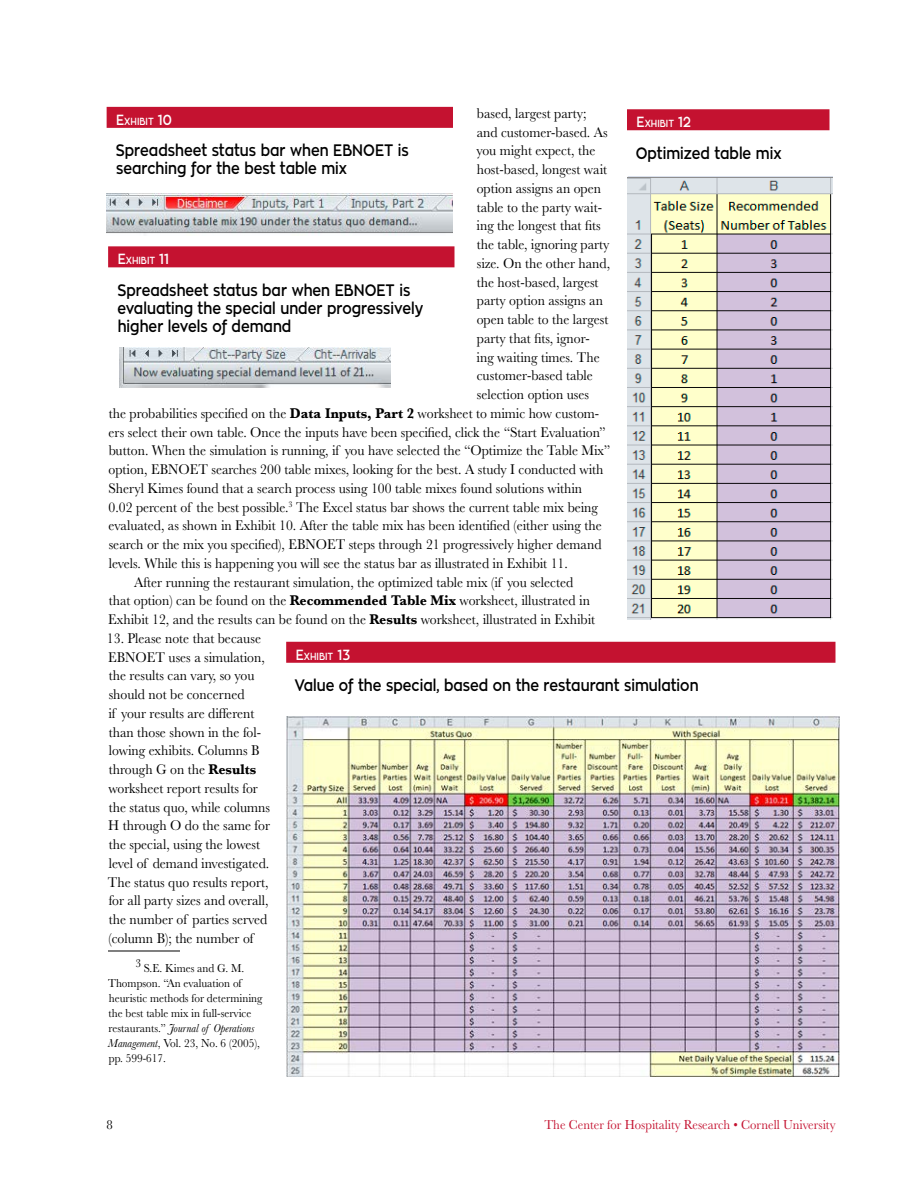
<style>
.page{position:relative;width:918px;height:1188px;background:#fff}
.page>*{position:absolute;margin:0;border:0;box-sizing:border-box;transform-origin:0 0}
.t1{font:600 16.5px/18px "Zona Pro";color:#000;scale:.85 1}
.t2{font:14.7px/18.8px "Baskerville MT Pro";color:#000;scale:.94 1}
.t3{font:13.5px "Baskerville MT Pro";color:#c41230;scale:.94 1}
.t4{font:13.5px "Baskerville MT Pro";color:#000;scale:.94 1}
.t5{font:12px/15px "Baskerville MT Pro";color:#000;scale:.94 1}
.t6{font:600 10.2px "Zona Pro";color:#fff;scale:.85 1}
.s1{font-size:14.7px}
.s2{font-weight:700}
.s3{font-style:italic}
</style>
<div class="page">
<hr style="left:108px;top:951px;width:72px;height:1px;background:#000">
<div style="left:107px;top:107px;width:346px;height:21px;background:#c41230"></div>
<img style="left:107px;top:194px;width:346px;height:41px">
<img style="left:119px;top:347px;width:272px;height:41px">
<div style="left:108px;top:246px;width:347px;height:21px;background:#c41230"></div>
<img style="left:627px;top:176px;width:206px;height:444px">
<div style="left:627px;top:109px;width:203px;height:21px;background:#c41230"></div>
<img style="left:286px;top:716px;width:553px;height:360px">
<div style="left:286px;top:642px;width:549px;height:21px;background:#c41230"></div>
<p class="t6" style="left:116px;top:115px;width:67px"><span class="s1">E</span>XHIBIT <span class="s1">10</span></p>
<p class="t1" style="left:116px;top:142px;width:346px">Spreadsheet status bar when EBNOET is searching for the best table mix</p>
<p class="t6" style="left:118px;top:254px;width:62px"><span class="s1">E</span>XHIBIT <span class="s1">11</span></p>
<p class="t1" style="left:117px;top:281px;width:362px">Spreadsheet status bar when EBNOET is evaluating the special under progressively higher levels of demand</p>
<p class="t2" style="left:476px;top:104px;width:144px">based, largest party; and customer-based. As you might expect, the host-based, longest wait option assigns an open table to the party wait&shy;ing the longest that fits the table, ignoring party size. On the other hand, the host-based, largest party option assigns an open table to the largest party that fits, ignor-<br>ing waiting times. The customer-based table selection option uses</p>
<p class="t6" style="left:637px;top:117px;width:65px"><span class="s1">E</span>XHIBIT <span class="s1">12</span></p>
<p class="t1" style="left:636px;top:144px;width:173px">Optimized table mix</p>
<p class="t2" style="left:109px;top:404px;width:523px">the probabilities specified on the <span class="s2">Data Inputs, Part 2</span> worksheet to mimic how custom-</p>
<p class="t2" style="left:109px;top:423px;width:531px">ers select their own table. Once the inputs have been specified, click the “Start Evaluation”</p>
<p class="t2" style="left:109px;top:441px;width:535px">button. When the simulation is running, if you have selected the “Optimize the Table Mix”</p>
<p class="t2" style="left:109px;top:460px;width:528px">option, EBNOET searches 200 table mixes, looking for the best. A study I conducted with</p>
<p class="t2" style="left:109px;top:479px;width:505px">Sheryl Kimes found that a search process using 100 table mixes found solutions within</p>
<p class="t2" style="left:109px;top:498px;width:522px">0.02 percent of the best possible.<sup>3</sup> The Excel status bar shows the current table mix being</p>
<p class="t2" style="left:109px;top:516px;width:526px">evaluated, as shown in Exhibit 10. After the table mix has been identified (either using the</p>
<p class="t2" style="left:109px;top:535px;width:526px">search or the mix you specified), EBNOET steps through 21 progressively higher demand</p>
<p class="t2" style="left:109px;top:554px;width:490px">levels. While this is happening you will see the status bar as illustrated in Exhibit 11.</p>
<p class="t2" style="left:134px;top:573px;width:469px">After running the restaurant simulation, the optimized table mix (if you selected</p>
<p class="t2" style="left:109px;top:591px;width:513px">that option) can be found on the <span class="s2">Recommended Table Mix</span> worksheet, illustrated in</p>
<p class="t2" style="left:108px;top:610px;width:519px">Exhibit 12, and the results can be found on the <span class="s2">Results</span> worksheet, illustrated in Exhibit</p>
<p class="t2" style="left:107px;top:629px;width:175px">13. Please note that because<br>EBNOET uses a simulation, the results can vary, so you should not be concerned<br>if your results are different than those shown in the fol&shy;lowing exhibits. Columns B through G on the <span class="s2">Results </span>worksheet report results for the status quo, while columns<br>H through O do the same for the special, using the lowest level of demand investigated.<br>The status quo results report, for all party sizes and overall, the number of parties served (column B); the number of</p>
<p class="t5" style="left:108px;top:961px;width:166px;text-indent:27px">3 S.E. Kimes and G. M.<br>Thompson. “An evaluation of heuristic methods for determining the best table mix in full-service restaurants.” <span class="s3">Journal of Operations<br>Management</span>, Vol. 23, No. 6 (2005), pp. 599-617.</p>
<p class="t6" style="left:296px;top:650px;width:65px"><span class="s1">E</span>XHIBIT <span class="s1">13</span></p>
<p class="t1" style="left:294px;top:676px;width:477px">Value of the special, based on the restaurant simulation</p>
<p class="t4" style="left:106px;top:1117px;width:8px">8</p>
<p class="t3" style="left:544px;top:1117px;width:311px">The Center for Hospitality Research • Cornell University</p>
</div>
